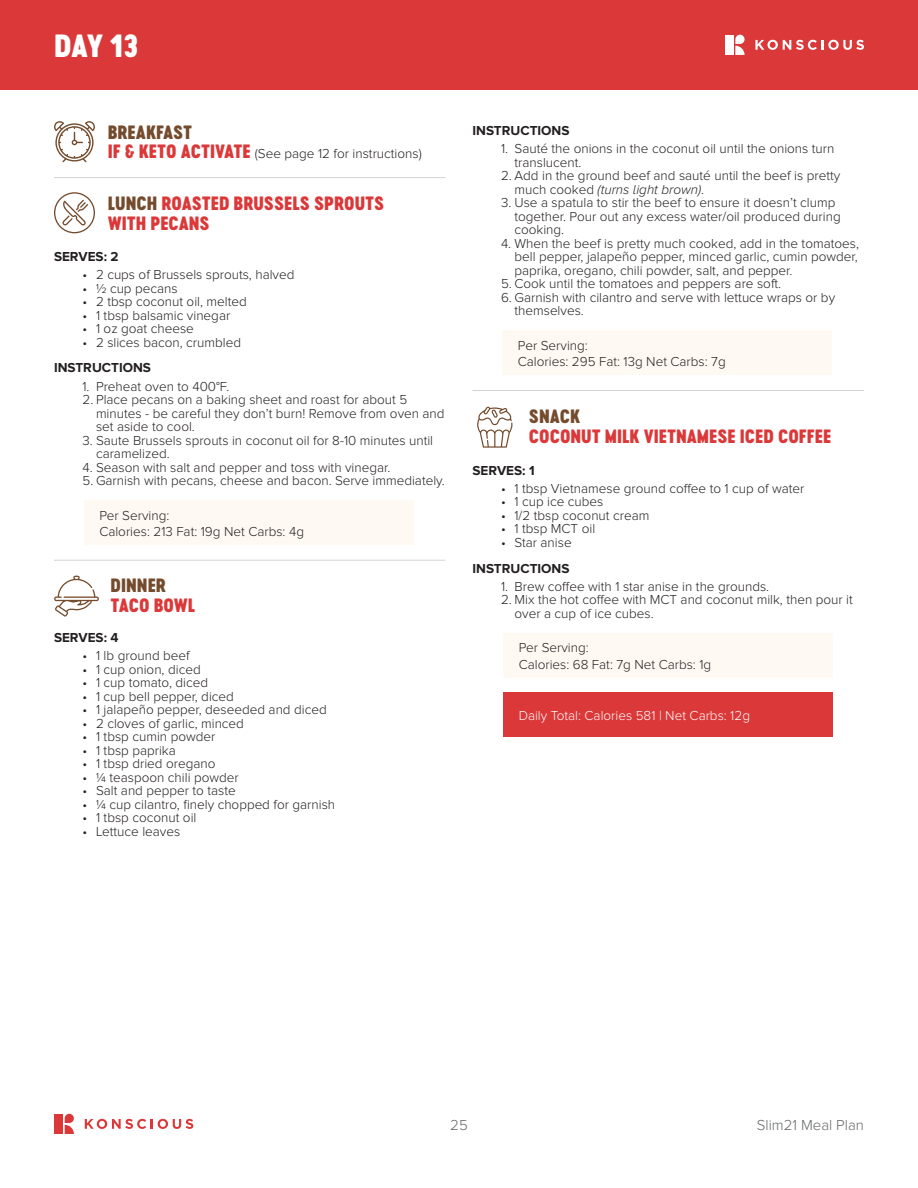
<style>
.page{position:relative;width:918px;height:1188px;background:#fff}
.page>*{position:absolute;margin:0;border:0;box-sizing:border-box;transform-origin:0 0}
.t1{font:30px "Cervo Neue Black Neue";color:#fff}
.t2{font:18px/19.5px "Cervo Neue Black Neue";color:#db3839}
.t3{font:18px "Cervo Neue Black Neue";color:#744b2d}
.t4{font:300 15px "Proxima Nova";color:#656767}
.t5{font:300 13.5px/13.5px "Proxima Nova";color:#231f20}
.t6{font:700 13.5px "Proxima Nova";color:#231f20}
.t7{font:300 13.5px "Proxima Nova";color:#fff}
.s1{font-family:"Cervo Neue Black Neue";font-weight:400;font-size:18px;color:#db3839}
.s2{color:#744b2d}
.s3{font-family:"Proxima Nova A";font-style:italic}
</style>
<div class="page">
<svg style="left:85px;top:1119px;width:108px;height:10px"></svg>
<div style="left:54px;top:1114px;width:9px;height:20px;background:#db3839"></div>
<svg style="left:65px;top:1125px;width:9px;height:9px"></svg>
<div style="left:65px;top:1114px;width:9px;height:9px;background:#db3839;border-radius:5px"></div>
<svg style="left:54px;top:121px;width:41px;height:41px"></svg>
<div style="left:84px;top:500px;width:330px;height:45px;background:#fef9f3"></div>
<div style="left:0;top:0;width:918px;height:90px;background:#db3839"></div>
<svg style="left:54px;top:192px;width:41px;height:41px"></svg>
<hr style="left:54px;top:177px;width:392px;height:1px;background:#231f20">
<svg style="left:755px;top:40px;width:109px;height:10px"></svg>
<div style="left:725px;top:35px;width:9px;height:20px;background:#fff"></div>
<svg style="left:735px;top:46px;width:10px;height:9px"></svg>
<div style="left:735px;top:35px;width:10px;height:9px;background:#fff;border-radius:5px"></div>
<hr style="left:54px;top:560px;width:392px;height:1px;background:#231f20">
<svg style="left:54px;top:576px;width:45px;height:41px"></svg>
<div style="left:502px;top:330px;width:330px;height:45px;background:#fef9f3"></div>
<svg style="left:477px;top:406px;width:35px;height:42px"></svg>
<div style="left:503px;top:633px;width:330px;height:45px;background:#fef9f3"></div>
<div style="left:503px;top:693px;width:330px;height:44px;background:#db3839"></div>
<hr style="left:472px;top:390px;width:392px;height:1px;background:#231f20">
<p class="t1" style="left:54px;top:24px;width:86px">DAY 13</p>
<p class="t3" style="left:108px;top:119px;width:86px">BREAKFAST</p>
<p class="t5" style="left:108px;top:148px;width:315px"><span class="s1">IF &amp; KETO ACTIVATE</span> (See page 12 for instructions)</p>
<p class="t2" style="left:108px;top:194px;width:278px"><span class="s2">LUNCH</span> ROASTED BRUSSELS SPROUTS<br>WITH PECANS</p>
<p class="t6" style="left:54px;top:249px;width:66px">SERVES: 2</p>
<p class="t5" style="left:82px;top:269px;width:214px">• 2 cups of Brussels sprouts, halved</p>
<p class="t5" style="left:82px;top:282px;width:97px">• ½ cup pecans</p>
<p class="t5" style="left:82px;top:296px;width:166px">• 2 tbsp coconut oil, melted</p>
<p class="t5" style="left:82px;top:309px;width:149px">• 1 tbsp balsamic vinegar</p>
<p class="t5" style="left:82px;top:323px;width:113px">• 1 oz goat cheese</p>
<p class="t5" style="left:82px;top:336px;width:160px">• 2 slices bacon, crumbled</p>
<p class="t6" style="left:54px;top:360px;width:98px">INSTRUCTIONS</p>
<p class="t5" style="left:82px;top:380px;width:149px">1. Preheat oven to 400°F.</p>
<p class="t5" style="left:96px;top:393px;width:350px;text-indent:-14px">2. Place pecans on a baking sheet and roast for about 5 minutes - be careful they don’t burn! Remove from oven and set aside to cool.</p>
<p class="t5" style="left:96px;top:434px;width:339px;text-indent:-14px">3. Saute Brussels sprouts in coconut oil for 8-10 minutes until caramelized.</p>
<p class="t5" style="left:82px;top:461px;width:309px">4. Season with salt and pepper and toss with vinegar.</p>
<p class="t5" style="left:82px;top:474px;width:364px">5. Garnish with pecans, cheese and bacon. Serve immediately.</p>
<p class="t5" style="left:99px;top:507px;width:206px;line-height:16.5px">Per Serving:<br>Calories: 213 Fat: 19g Net Carbs: 4g</p>
<p class="t2" style="left:111px;top:576px;width:86px"><span class="s2">DINNER<br></span>TACO BOWL</p>
<p class="t6" style="left:54px;top:630px;width:66px">SERVES: 4</p>
<p class="t5" style="left:82px;top:650px;width:109px">• 1 lb ground beef</p>
<p class="t5" style="left:82px;top:663px;width:120px">• 1 cup onion, diced</p>
<p class="t5" style="left:82px;top:677px;width:127px">• 1 cup tomato, diced</p>
<p class="t5" style="left:82px;top:690px;width:153px">• 1 cup bell pepper, diced</p>
<p class="t5" style="left:82px;top:704px;width:246px">• 1 jalapeño pepper, deseeded and diced</p>
<p class="t5" style="left:82px;top:717px;width:163px">• 2 cloves of garlic, minced</p>
<p class="t5" style="left:82px;top:731px;width:134px">• 1 tbsp cumin powder</p>
<p class="t5" style="left:82px;top:744px;width:95px">• 1 tbsp paprika</p>
<p class="t5" style="left:82px;top:758px;width:135px">• 1 tbsp dried oregano</p>
<p class="t5" style="left:82px;top:771px;width:158px">• ¼ teaspoon chili powder</p>
<p class="t5" style="left:82px;top:785px;width:155px">• Salt and pepper to taste</p>
<p class="t5" style="left:82px;top:798px;width:254px">• ¼ cup cilantro, finely chopped for garnish</p>
<p class="t5" style="left:82px;top:812px;width:115px">• 1 tbsp coconut oil</p>
<p class="t5" style="left:82px;top:825px;width:99px">• Lettuce leaves</p>
<p class="t6" style="left:472px;top:123px;width:98px">INSTRUCTIONS</p>
<p class="t5" style="left:514px;top:143px;width:321px;text-indent:-14px">1. Sauté the onions in the coconut oil until the onions turn translucent.</p>
<p class="t5" style="left:514px;top:170px;width:327px;text-indent:-14px">2. Add in the ground beef and sauté until the beef is pretty much cooked <span class="s3">(turns light brown)</span>.</p>
<p class="t5" style="left:514px;top:197px;width:328px;text-indent:-14px">3. Use a spatula to stir the beef to ensure it doesn’t clump together. Pour out any excess water/oil produced during cooking.</p>
<p class="t5" style="left:514px;top:237px;width:346px;text-align:justify;text-indent:-14px">4. When the beef is pretty much cooked, add in the tomatoes, bell pepper, jalapeño pepper, minced garlic, cumin powder, paprika, oregano, chili powder, salt, and pepper.</p>
<p class="t5" style="left:501px;top:278px;width:282px">5. Cook until the tomatoes and peppers are soft.</p>
<p class="t5" style="left:514px;top:291px;width:322px;text-indent:-14px">6. Garnish with cilantro and serve with lettuce wraps or by themselves.</p>
<p class="t5" style="left:518px;top:338px;width:209px;line-height:16.5px">Per Serving:<br>Calories: 295 Fat: 13g Net Carbs: 7g</p>
<p class="t2" style="left:529px;top:407px;width:304px"><span class="s2">SNACK<br></span>COCONUT MILK VIETNAMESE ICED COFFEE</p>
<p class="t6" style="left:472px;top:463px;width:64px">SERVES: 1</p>
<p class="t5" style="left:501px;top:482px;width:305px">• 1 tbsp Vietnamese ground coffee to 1 cup of water</p>
<p class="t5" style="left:501px;top:496px;width:104px">• 1 cup ice cubes</p>
<p class="t5" style="left:501px;top:509px;width:150px">• 1/2 tbsp coconut cream</p>
<p class="t5" style="left:501px;top:523px;width:96px">• 1 tbsp MCT oil</p>
<p class="t5" style="left:501px;top:536px;width:72px">• Star anise</p>
<p class="t6" style="left:472px;top:560px;width:98px">INSTRUCTIONS</p>
<p class="t5" style="left:501px;top:580px;width:270px">1. Brew coffee with 1 star anise in the grounds.</p>
<p class="t5" style="left:514px;top:594px;width:340px;text-indent:-14px">2. Mix the hot coffee with MCT and coconut milk, then pour it over a cup of ice cubes.</p>
<p class="t5" style="left:519px;top:640px;width:194px;line-height:16.5px">Per Serving:<br>Calories: 68 Fat: 7g Net Carbs: 1g</p>
<p class="t7" style="left:519px;top:710px;width:233px">Daily Total: Calories 581 | Net Carbs: 12g</p>
<p class="t4" style="left:450px;top:1118px;width:19px">25</p>
<p class="t4" style="left:757px;top:1118px;width:109px">Slim21 Meal Plan</p>
</div>
